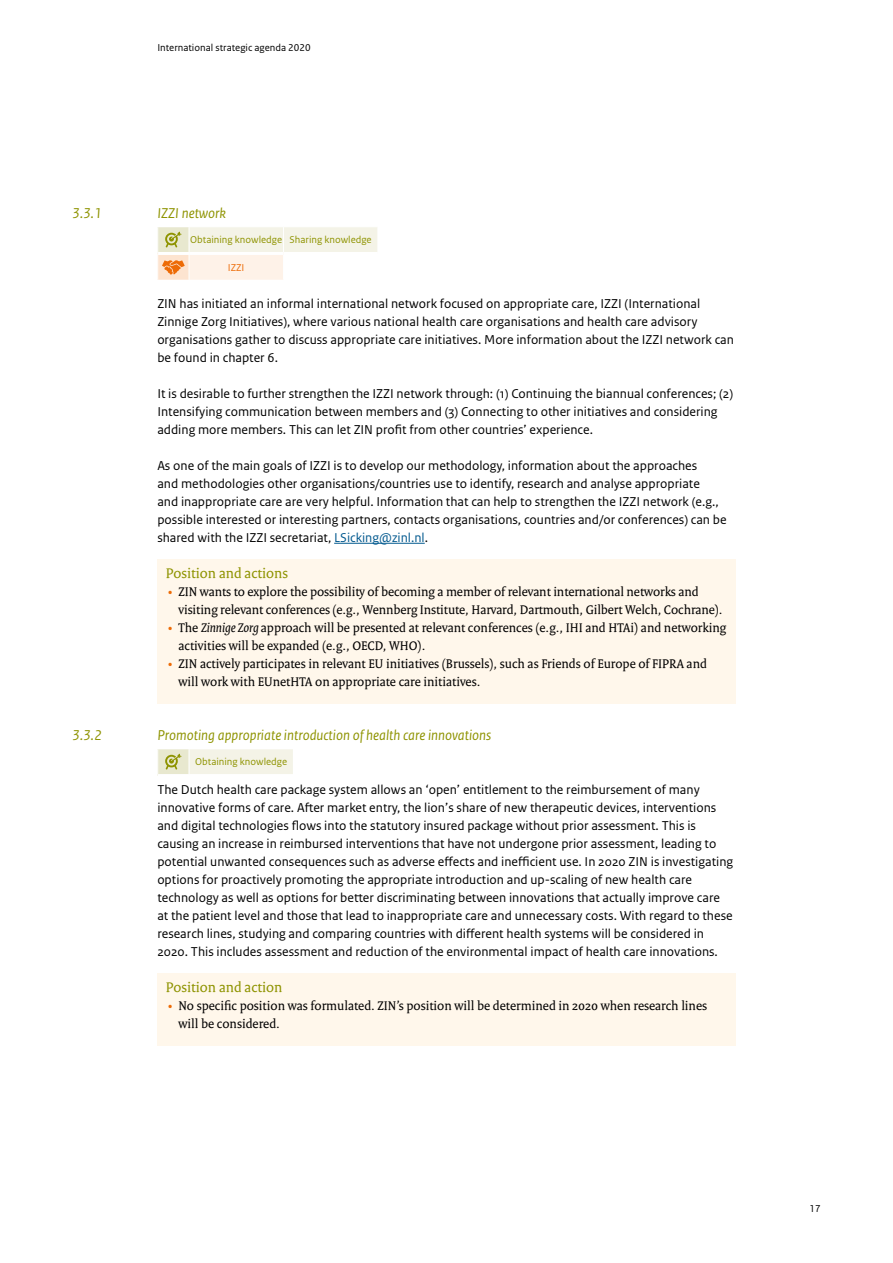
<style>
.page{position:relative;width:893px;height:1263px;background:#fff}
.page>*{position:absolute;margin:0;border:0;box-sizing:border-box;transform-origin:0 0}
.t1{font:italic 15px "Rijksoverheid Sans Text";color:#8e9300}
.t2{font:15px "Rijksoverheid Serif";color:#8e9300}
.t3{font:13.5px/18px "Rijksoverheid Sans Text";color:#000}
.t4{font:13.5px/18px "Rijksoverheid Serif";color:#000}
.t5{font:10.5px "Rijksoverheid Sans Text";color:#8e9300}
.t6{font:10.5px "Rijksoverheid Sans Text";color:#000}
.t7{font:10.5px "Rijksoverheid Sans Text";color:#ed6b06}
.s1{color:#00588e}
.s2{color:#ed6b06}
.s3{font-style:italic}
</style>
<div class="page">
<div style="left:157px;top:974px;width:579px;height:72px;background:#fff7eb"></div>
<div style="left:157px;top:560px;width:579px;height:144px;background:#fff7eb"></div>
<hr style="left:334px;top:543px;width:91px;height:1px;background:#00588e">
<svg style="left:157px;top:227px;width:220px;height:53px"></svg>
<div style="left:158px;top:749px;width:31px;height:26px;background:#e8e8cf"></div>
<div style="left:189px;top:749px;width:104px;height:26px;background:#f4f3e7"></div>
<svg style="left:189px;top:749px;width:1px;height:25px"></svg>
<hr style="left:157px;top:774px;width:32px;height:3px;background:#fff">
<hr style="left:189px;top:774px;width:104px;height:3px;background:#fff">
<svg style="left:165px;top:754px;width:17px;height:15px"></svg>
<p class="t6" style="left:157px;top:42px;width:155px">International strategic agenda 2020</p>
<p class="t1" style="left:72px;top:205px;width:31px">3.3.1</p>
<p class="t1" style="left:157px;top:205px;width:70px">IZZI network</p>
<p class="t5" style="left:190px;top:234px;width:183px">Obtaining knowledge Sharing knowledge</p>
<p class="t7" style="left:228px;top:261px;width:18px">IZZI</p>
<p class="t3" style="left:157px;top:295px;width:578px">ZIN has initiated an informal international network focused on appropriate care, IZZI (International Zinnige Zorg Initiatives), where various national health care organisations and health care advisory organisations gather to discuss appropriate care initiatives. More information about the IZZI network can be found in chapter 6.</p>
<p class="t3" style="left:157px;top:385px;width:577px">It is desirable to further strengthen the IZZI network through: (1) Continuing the biannual conferences; (2)<br>Intensifying communication between members and (3) Connecting to other initiatives and considering adding more members. This can let ZIN profit from other countries’ experience.</p>
<p class="t3" style="left:157px;top:457px;width:571px">As one of the main goals of IZZI is to develop our methodology, information about the approaches<br>and methodologies other organisations/countries use to identify, research and analyse appropriate<br>and inappropriate care are very helpful. Information that can help to strengthen the IZZI network (e.g., possible interested or interesting partners, contacts organisations, countries and/or conferences) can be shared with the IZZI secretariat, <span class="s1">LSicking@zinl.nl</span>.</p>
<p class="t2" style="left:166px;top:564px;width:124px">Position and actions</p>
<p class="t4" style="left:179px;top:582px;width:545px;text-indent:-11px"><span class="s2">•</span> ZIN wants to explore the possibility of becoming a member of relevant international networks and visiting relevant conferences (e.g., Wennberg Institute, Harvard, Dartmouth, Gilbert Welch, Cochrane).</p>
<p class="t4" style="left:179px;top:618px;width:549px;text-indent:-11px"><span class="s2">•</span> The <span class="s3">Zinnige Zorg</span> approach will be presented at relevant conferences (e.g., IHI and HTAi) and networking activities will be expanded (e.g., OECD, WHO).</p>
<p class="t4" style="left:179px;top:654px;width:530px;text-indent:-11px"><span class="s2">•</span> ZIN actively participates in relevant EU initiatives (Brussels), such as Friends of Europe of FIPRA and will work with EUnetHTA on appropriate care initiatives.</p>
<p class="t1" style="left:72px;top:727px;width:31px">3.3.2</p>
<p class="t1" style="left:157px;top:727px;width:336px">Promoting appropriate introduction of health care innovations</p>
<p class="t5" style="left:195px;top:756px;width:93px">Obtaining knowledge</p>
<p class="t3" style="left:157px;top:781px;width:577px">The Dutch health care package system allows an ‘open’ entitlement to the reimbursement of many innovative forms of care. After market entry, the lion’s share of new therapeutic devices, interventions and digital technologies flows into the statutory insured package without prior assessment. This is causing an increase in reimbursed interventions that have not undergone prior assessment, leading to potential unwanted consequences such as adverse effects and inefficient use. In 2020 ZIN is investigating options for proactively promoting the appropriate introduction and up-scaling of new health care technology as well as options for better discriminating between innovations that actually improve care at the patient level and those that lead to inappropriate care and unnecessary costs. With regard to these research lines, studying and comparing countries with different health systems will be considered in 2020. This includes assessment and reduction of the environmental impact of health care innovations.</p>
<p class="t2" style="left:166px;top:978px;width:118px">Position and action</p>
<p class="t4" style="left:179px;top:996px;width:530px;text-indent:-11px"><span class="s2">•</span> No specific position was formulated. ZIN’s position will be determined in 2020 when research lines will be considered.</p>
<p class="t6" style="left:809px;top:1202px;width:13px">17</p>
</div>
